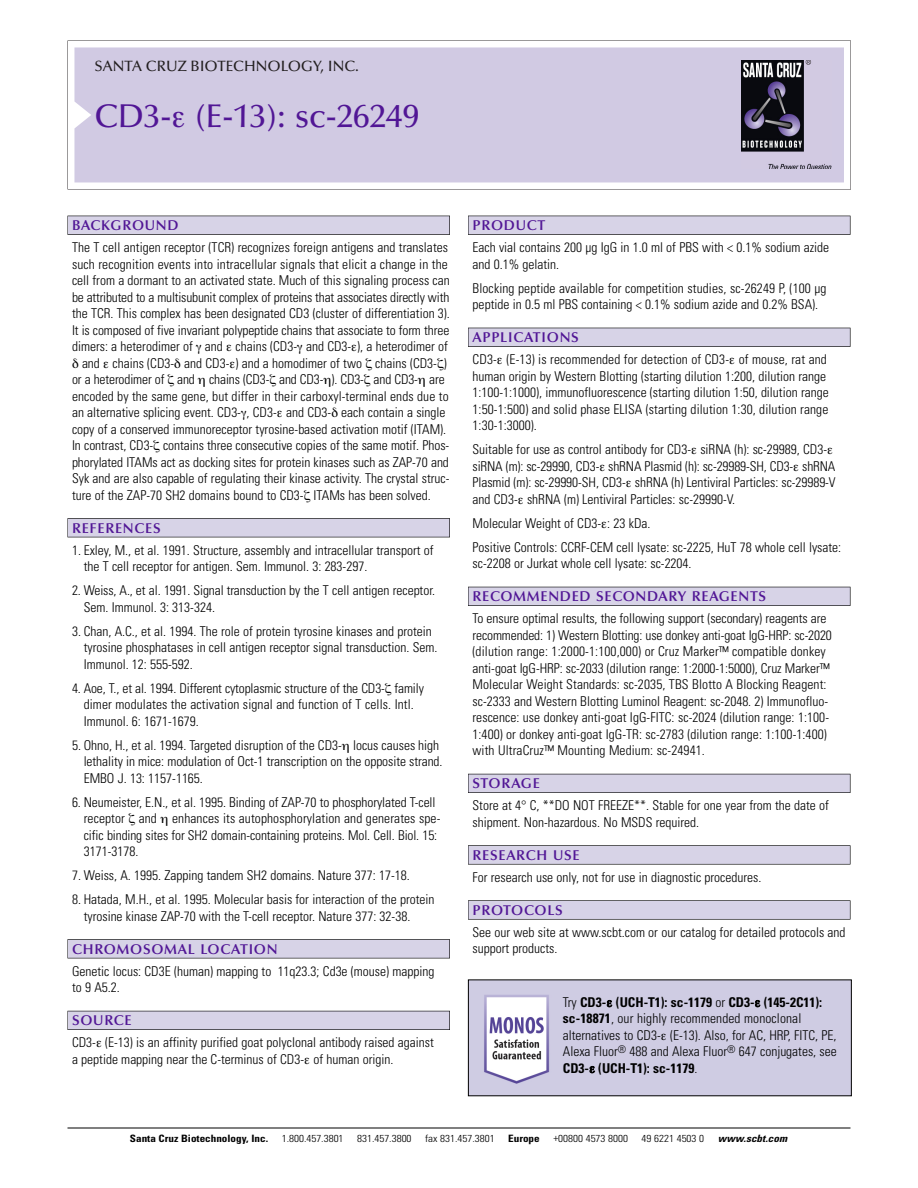
<style>
.page{position:relative;width:918px;height:1188px;background:#fff}
.page>*{position:absolute;margin:0;border:0;box-sizing:border-box;transform-origin:0 0}
.t1{font:500 33px "Optima";color:#511695}
.t2{font:500 15px "Optima";color:#231f20}
.t3{font:600 14.25px "Optima";letter-spacing:.05em;color:#511695}
.t4{font:300 condensed 13.5px/16.5px "Univers";color:#000}
.t5{font:300 condensed 10.2px "Univers";color:#000;scale:1.1 1}
.t6{font:700 condensed 10.2px "Univers";color:#000;scale:1.1 1}
.t7{font:italic 700 condensed 10.2px "Univers";letter-spacing:.005em;color:#000;scale:1.1 1}
.s1{font-weight:700}
</style>
<div class="page">
<svg style="left:68px;top:40px;width:783px;height:149px"></svg>
<div style="left:74px;top:47px;width:770px;height:135px;background:#d1cae3"></div>
<img style="left:741px;top:60px;width:90px;height:108px">
<div style="left:68px;top:216px;width:382px;height:19px;background:#525155"></div>
<div style="left:68px;top:216px;width:381px;height:18px;background:#d7d3e7"></div>
<div style="left:68px;top:518px;width:382px;height:19px;background:#525155"></div>
<div style="left:68px;top:519px;width:381px;height:18px;background:#d7d3e7"></div>
<div style="left:68px;top:939px;width:382px;height:19px;background:#545357"></div>
<div style="left:68px;top:940px;width:381px;height:18px;background:#d7d3e7"></div>
<div style="left:68px;top:1011px;width:382px;height:19px;background:#54535a"></div>
<div style="left:68px;top:1011px;width:381px;height:18px;background:#d7d3e7"></div>
<div style="left:468px;top:216px;width:382px;height:19px;background:#525155"></div>
<div style="left:468px;top:216px;width:382px;height:18px;background:#d7d3e7"></div>
<div style="left:468px;top:328px;width:382px;height:19px;background:#515055"></div>
<div style="left:468px;top:328px;width:382px;height:18px;background:#d7d3e7"></div>
<div style="left:468px;top:587px;width:382px;height:19px;background:#525158"></div>
<div style="left:468px;top:587px;width:382px;height:18px;background:#d7d3e7"></div>
<div style="left:468px;top:774px;width:382px;height:19px;background:#54535a"></div>
<div style="left:468px;top:774px;width:382px;height:18px;background:#d7d3e7"></div>
<svg style="left:468px;top:845px;width:382px;height:20px"></svg>
<div style="left:468px;top:846px;width:382px;height:18px;background:#d7d3e7"></div>
<div style="left:468px;top:900px;width:382px;height:20px;background:#666667"></div>
<div style="left:468px;top:901px;width:382px;height:18px;background:#d7d3e7"></div>
<hr style="left:68px;top:1128px;width:782px;height:1px;background:#000">
<img style="left:470px;top:982px;width:380px;height:112px">
<svg style="left:173px;top:112px;width:11px;height:16px"></svg>
<svg style="left:607px;top:1000px;width:5px;height:7px"></svg>
<svg style="left:755px;top:1000px;width:5px;height:7px"></svg>
<svg style="left:662px;top:1034px;width:4px;height:6px"></svg>
<svg style="left:590px;top:1066px;width:5px;height:7px"></svg>
<p class="t2" style="left:94px;top:61px;width:266px">SANTA CRUZ BIOTECHNOLOGY, INC.</p>
<h1 class="t1" style="left:94px;top:103px;width:326px">CD3- (E-13): sc-26249</h1>
<p class="t3" style="left:72px;top:219px;width:108px">BACKGROUND</p>
<p class="t4" style="left:72px;top:240px;width:378px">The T cell antigen receptor (TCR) recognizes foreign antigens and translates</p>
<p class="t4" style="left:72px;top:257px;width:377px">such recognition events into intracellular signals that elicit a change in the</p>
<p class="t4" style="left:72px;top:273px;width:379px">cell from a dormant to an activated state. Much of this signaling process can</p>
<p class="t4" style="left:72px;top:290px;width:379px">be attributed to a multisubunit complex of proteins that associates directly with</p>
<p class="t4" style="left:72px;top:306px;width:379px">the TCR. This complex has been designated CD3 (cluster of differentiation 3).</p>
<p class="t4" style="left:72px;top:323px;width:379px">It is composed of five invariant polypeptide chains that associate to form three</p>
<p class="t4" style="left:72px;top:339px;width:378px">dimers: a heterodimer of and chains (CD3- and CD3- ), a heterodimer of</p>
<p class="t4" style="left:82px;top:356px;width:366px">and chains (CD3- and CD3- ) and a homodimer of two chains (CD3- )</p>
<p class="t4" style="left:72px;top:372px;width:374px">or a heterodimer of and chains (CD3- and CD3- ). CD3- and CD3- are</p>
<p class="t4" style="left:72px;top:389px;width:378px">encoded by the same gene, but differ in their carboxyl-terminal ends due to</p>
<p class="t4" style="left:72px;top:405px;width:375px">an alternative splicing event. CD3- , CD3- and CD3- each contain a single</p>
<p class="t4" style="left:72px;top:422px;width:376px">copy of a conserved immunoreceptor tyrosine-based activation motif (ITAM).</p>
<p class="t4" style="left:72px;top:438px;width:379px">In contrast, CD3- contains three consecutive copies of the same motif. Phos-</p>
<p class="t4" style="left:72px;top:455px;width:378px">phorylated ITAMs act as docking sites for protein kinases such as ZAP-70 and</p>
<p class="t4" style="left:72px;top:471px;width:379px">Syk and are also capable of regulating their kinase activity. The crystal struc-</p>
<p class="t4" style="left:72px;top:488px;width:360px">ture of the ZAP-70 SH2 domains bound to CD3- ITAMs has been solved.</p>
<p class="t3" style="left:72px;top:522px;width:90px">REFERENCES</p>
<p class="t4" style="left:84px;top:543px;width:351px;text-indent:-12px">1. Exley, M., et al. 1991. Structure, assembly and intracellular transport of the T cell receptor for antigen. Sem. Immunol. 3: 283-297.</p>
<p class="t4" style="left:84px;top:583px;width:353px;text-indent:-12px">2. Weiss, A., et al. 1991. Signal transduction by the T cell antigen receptor.<br>Sem. Immunol. 3: 313-324.</p>
<p class="t4" style="left:84px;top:624px;width:355px;text-indent:-12px">3. Chan, A.C., et al. 1994. The role of protein tyrosine kinases and protein tyrosine phosphatases in cell antigen receptor signal transduction. Sem.<br>Immunol. 12: 555-592.</p>
<p class="t4" style="left:84px;top:681px;width:342px;text-indent:-12px">4. Aoe, T., et al. 1994. Different cytoplasmic structure of the CD3- family dimer modulates the activation signal and function of T cells. Intl.<br>Immunol. 6: 1671-1679.</p>
<p class="t4" style="left:84px;top:738px;width:360px;text-indent:-12px">5. Ohno, H., et al. 1994. Targeted disruption of the CD3- locus causes high lethality in mice: modulation of Oct-1 transcription on the opposite strand.<br>EMBO J. 13: 1157-1165.</p>
<p class="t4" style="left:84px;top:795px;width:358px;text-indent:-12px">6. Neumeister, E.N., et al. 1995. Binding of ZAP-70 to phosphorylated T-cell receptor and enhances its autophosphorylation and generates spe&shy;cific binding sites for SH2 domain-containing proteins. Mol. Cell. Biol. 15:<br>3171-3178.</p>
<p class="t4" style="left:72px;top:868px;width:339px">7. Weiss, A. 1995. Zapping tandem SH2 domains. Nature 377: 17-18.</p>
<p class="t4" style="left:84px;top:892px;width:352px;text-indent:-12px">8. Hatada, M.H., et al. 1995. Molecular basis for interaction of the protein tyrosine kinase ZAP-70 with the T-cell receptor. Nature 377: 32-38.</p>
<p class="t3" style="left:72px;top:943px;width:207px">CHROMOSOMAL LOCATION</p>
<p class="t4" style="left:72px;top:964px;width:364px">Genetic locus: CD3E (human) mapping to 11q23.3; Cd3e (mouse) mapping to 9 A5.2.</p>
<p class="t3" style="left:72px;top:1015px;width:61px">SOURCE</p>
<p class="t4" style="left:72px;top:1035px;width:363px">CD3- (E-13) is an affinity purified goat polyclonal antibody raised against a peptide mapping near the C-terminus of CD3- of human origin.</p>
<p class="t3" style="left:473px;top:219px;width:74px">PRODUCT</p>
<p class="t4" style="left:473px;top:240px;width:358px">Each vial contains 200 µg IgG in 1.0 ml of PBS with &lt; 0.1% sodium azide and 0.1% gelatin.</p>
<p class="t4" style="left:473px;top:281px;width:356px">Blocking peptide available for competition studies, sc-26249 P, (100 µg peptide in 0.5 ml PBS containing &lt; 0.1% sodium azide and 0.2% BSA).</p>
<p class="t3" style="left:473px;top:332px;width:108px">APPLICATIONS</p>
<p class="t4" style="left:473px;top:352px;width:358px">CD3- (E-13) is recommended for detection of CD3- of mouse, rat and human origin by Western Blotting (starting dilution 1:200, dilution range 1:100-1:1000), immunofluorescence (starting dilution 1:50, dilution range 1:50-1:500) and solid phase ELISA (starting dilution 1:30, dilution range 1:30-1:3000).</p>
<p class="t4" style="left:473px;top:442px;width:365px">Suitable for use as control antibody for CD3- siRNA (h): sc-29989, CD3- siRNA (m): sc-29990, CD3- shRNA Plasmid (h): sc-29989-SH, CD3- shRNA Plasmid (m): sc-29990-SH, CD3- shRNA (h) Lentiviral Particles: sc-29989-V and CD3- shRNA (m) Lentiviral Particles: sc-29990-V.</p>
<p class="t4" style="left:473px;top:512px;width:370px;line-height:24px">Molecular Weight of CD3- : 23 kDa.<br>Positive Controls: CCRF-CEM cell lysate: sc-2225, HuT 78 whole cell lysate:</p>
<p class="t4" style="left:473px;top:556px;width:221px">sc-2208 or Jurkat whole cell lysate: sc-2204.</p>
<p class="t3" style="left:473px;top:591px;width:295px">RECOMMENDED SECONDARY REAGENTS</p>
<p class="t4" style="left:473px;top:611px;width:361px">To ensure optimal results, the following support (secondary) reagents are recommended: 1) Western Blotting: use donkey anti-goat IgG-HRP: sc-2020 (dilution range: 1:2000-1:100,000) or Cruz Marker™ compatible donkey anti-goat IgG-HRP: sc-2033 (dilution range: 1:2000-1:5000), Cruz Marker™ Molecular Weight Standards: sc-2035, TBS Blotto A Blocking Reagent: sc-2333 and Western Blotting Luminol Reagent: sc-2048. 2) Immunofluo&shy;rescence: use donkey anti-goat IgG-FITC: sc-2024 (dilution range: 1:100- 1:400) or donkey anti-goat IgG-TR: sc-2783 (dilution range: 1:100-1:400) with UltraCruz™ Mounting Medium: sc-24941.</p>
<p class="t3" style="left:473px;top:778px;width:69px">STORAGE</p>
<p class="t4" style="left:473px;top:798px;width:358px">Store at 4° C, **DO NOT FREEZE**. Stable for one year from the date of shipment. Non-hazardous. No MSDS required.</p>
<p class="t3" style="left:473px;top:849px;width:109px">RESEARCH USE</p>
<p class="t4" style="left:473px;top:870px;width:290px">For research use only, not for use in diagnostic procedures.</p>
<p class="t3" style="left:473px;top:904px;width:92px">PROTOCOLS</p>
<p class="t4" style="left:473px;top:925px;width:375px">See our web site at www.scbt.com or our catalog for detailed protocols and support products.</p>
<p class="t4" style="left:563px;top:995px;width:275px">Try <span class="s1">CD3- (UCH-T1): sc-1179</span> or <span class="s1">CD3- (145-2C11): sc-18871</span>, our highly recommended monoclonal alternatives to CD3- (E-13). Also, for AC, HRP, FITC, PE, Alexa Fluor<sup>®</sup> 488 and Alexa Fluor<sup>®</sup> 647 conjugates, see <span class="s1">CD3- (UCH-T1): sc-1179</span>.</p>
<p class="t6" style="left:130px;top:1135px;width:127px">Santa Cruz Biotechnology, Inc.</p>
<p class="t5" style="left:282px;top:1135px;width:58px">1.800.457.3801</p>
<p class="t5" style="left:357px;top:1135px;width:51px">831.457.3800</p>
<p class="t5" style="left:425px;top:1135px;width:65px">fax 831.457.3801</p>
<p class="t6" style="left:508px;top:1135px;width:30px">Europe</p>
<p class="t5" style="left:553px;top:1135px;width:69px">+00800 4573 8000</p>
<p class="t5" style="left:642px;top:1135px;width:58px">49 6221 4503 0</p>
<p class="t7" style="left:718px;top:1135px;width:64px">www.scbt.com</p>
</div>
